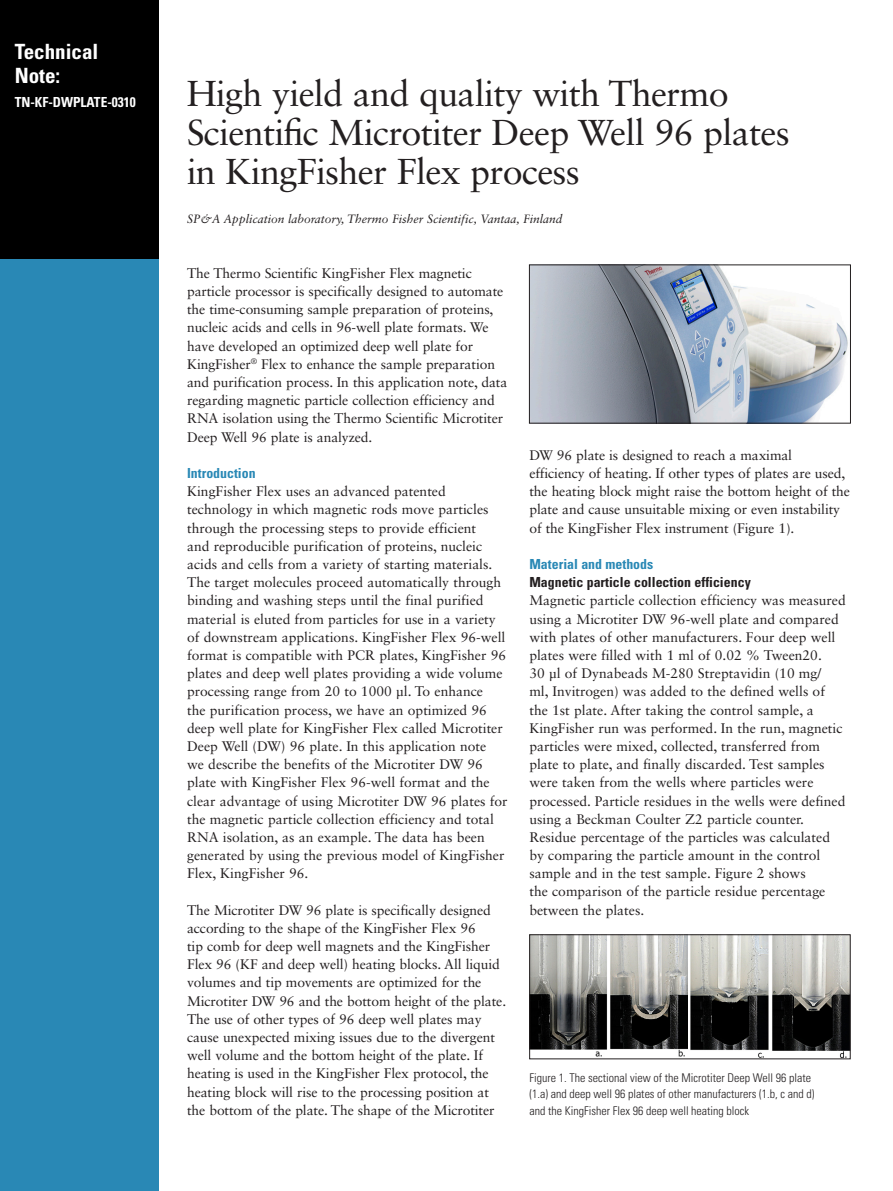
<style>
.page{position:relative;width:893px;height:1191px;background:#fff}
.page>*{position:absolute;margin:0;border:0;box-sizing:border-box;transform-origin:0 0}
.Head{font:36px/39px "Sabon LT Std";letter-spacing:-.02em;color:#231f20}
.t1{font:700 condensed 21px "Univers LT Std";color:#fff}
.body_Text{font:13.8px/18.1px "Sabon LT Std";color:#231f20}
.Subheadline{font:700 condensed 13.8px "Univers LT Std";color:#231f20}
.Subheadline-2{font:700 condensed 13.8px "Univers LT Std";color:#2988b5}
.t2{font:700 condensed 13.8px "Univers LT Std";color:#fff}
.captions{font:300 condensed 12px/16.5px "Univers LT Std";color:#231f20}
.t3{font:italic 12px "Sabon LT Std";color:#231f20}
</style>
<div class="page">
<div style="left:0;top:259px;width:159px;height:932px;background:#2988b5"></div>
<div style="left:0;top:0;width:159px;height:259px;background:#000"></div>
<img style="left:531px;top:936px;width:317px;height:121px">
<div style="left:529px;top:934px;width:321px;height:125px;border:1px solid #231f20"></div>
<img style="left:531px;top:267px;width:317px;height:154px">
<div style="left:529px;top:265px;width:322px;height:158px;border:1px solid #231f20"></div>
<p class="t1" style="left:15px;top:38px;width:85px">Technical</p>
<p class="t1" style="left:15px;top:62px;width:47px">Note:</p>
<p class="t2" style="left:15px;top:93px;width:123px">TN-KF-DWPLATE-0310</p>
<p class="Head" style="left:187px;top:74px;width:604px">High yield and quality with Thermo<br>Scientific Microtiter Deep Well 96 plates in KingFisher Flex process</p>
<p class="t3" style="left:187px;top:212px;width:377px">SP&amp;A Application laboratory, Thermo Fisher Scientific, Vantaa, Finland</p>
<p class="body_Text" style="left:187px;top:264px;width:322px">The Thermo Scientific KingFisher Flex magnetic particle processor is specifically designed to automate the time-consuming sample preparation of proteins, nucleic acids and cells in 96-well plate formats. We have developed an optimized deep well plate for KingFisher<sup>®</sup> Flex to enhance the sample preparation and purification process. In this application note, data regarding magnetic particle collection efficiency and RNA isolation using the Thermo Scientific Microtiter Deep Well 96 plate is analyzed.</p>
<p class="Subheadline-2" style="left:187px;top:464px;width:70px">Introduction</p>
<p class="body_Text" style="left:187px;top:482px;width:322px">KingFisher Flex uses an advanced patented technology in which magnetic rods move particles through the processing steps to provide efficient<br>and reproducible purification of proteins, nucleic acids and cells from a variety of starting materials.<br>The target molecules proceed automatically through binding and washing steps until the final purified material is eluted from particles for use in a variety of downstream applications. KingFisher Flex 96-well format is compatible with PCR plates, KingFisher 96 plates and deep well plates providing a wide volume processing range from 20 to 1000 µl. To enhance<br>the purification process, we have an optimized 96 deep well plate for KingFisher Flex called Microtiter Deep Well (DW) 96 plate. In this application note<br>we describe the benefits of the Microtiter DW 96 plate with KingFisher Flex 96-well format and the clear advantage of using Microtiter DW 96 plates for the magnetic particle collection efficiency and total RNA isolation, as an example. The data has been generated by using the previous model of KingFisher Flex, KingFisher 96.</p>
<p class="body_Text" style="left:187px;top:900px;width:321px">The Microtiter DW 96 plate is specifically designed according to the shape of the KingFisher Flex 96<br>tip comb for deep well magnets and the KingFisher Flex 96 (KF and deep well) heating blocks. All liquid volumes and tip movements are optimized for the Microtiter DW 96 and the bottom height of the plate.<br>The use of other types of 96 deep well plates may cause unexpected mixing issues due to the divergent well volume and the bottom height of the plate. If heating is used in the KingFisher Flex protocol, the heating block will rise to the processing position at the bottom of the plate. The shape of the Microtiter</p>
<p class="body_Text" style="left:529px;top:446px;width:322px">DW 96 plate is designed to reach a maximal efficiency of heating. If other types of plates are used, the heating block might raise the bottom height of the plate and cause unsuitable mixing or even instability of the KingFisher Flex instrument (Figure 1).</p>
<p class="Subheadline-2" style="left:529px;top:555px;width:125px">Material and methods</p>
<p class="Subheadline" style="left:529px;top:574px;width:223px">Magnetic particle collection efficiency</p>
<p class="body_Text" style="left:529px;top:591px;width:318px">Magnetic particle collection efficiency was measured using a Microtiter DW 96-well plate and compared with plates of other manufacturers. Four deep well plates were filled with 1 ml of 0.02 % Tween20.<br>30 µl of Dynabeads M-280 Streptavidin (10 mg/<br>ml, Invitrogen) was added to the defined wells of the 1st plate. After taking the control sample, a KingFisher run was performed. In the run, magnetic particles were mixed, collected, transferred from plate to plate, and finally discarded. Test samples were taken from the wells where particles were processed. Particle residues in the wells were defined using a Beckman Coulter Z2 particle counter.<br>Residue percentage of the particles was calculated by comparing the particle amount in the control sample and in the test sample. Figure 2 shows<br>the comparison of the particle residue percentage between the plates.</p>
<p class="captions" style="left:529px;top:1069px;width:287px">Figure 1. The sectional view of the Microtiter Deep Well 96 plate (1.a) and deep well 96 plates of other manufacturers (1.b, c and d) and the KingFisher Flex 96 deep well heating block</p>
</div>
